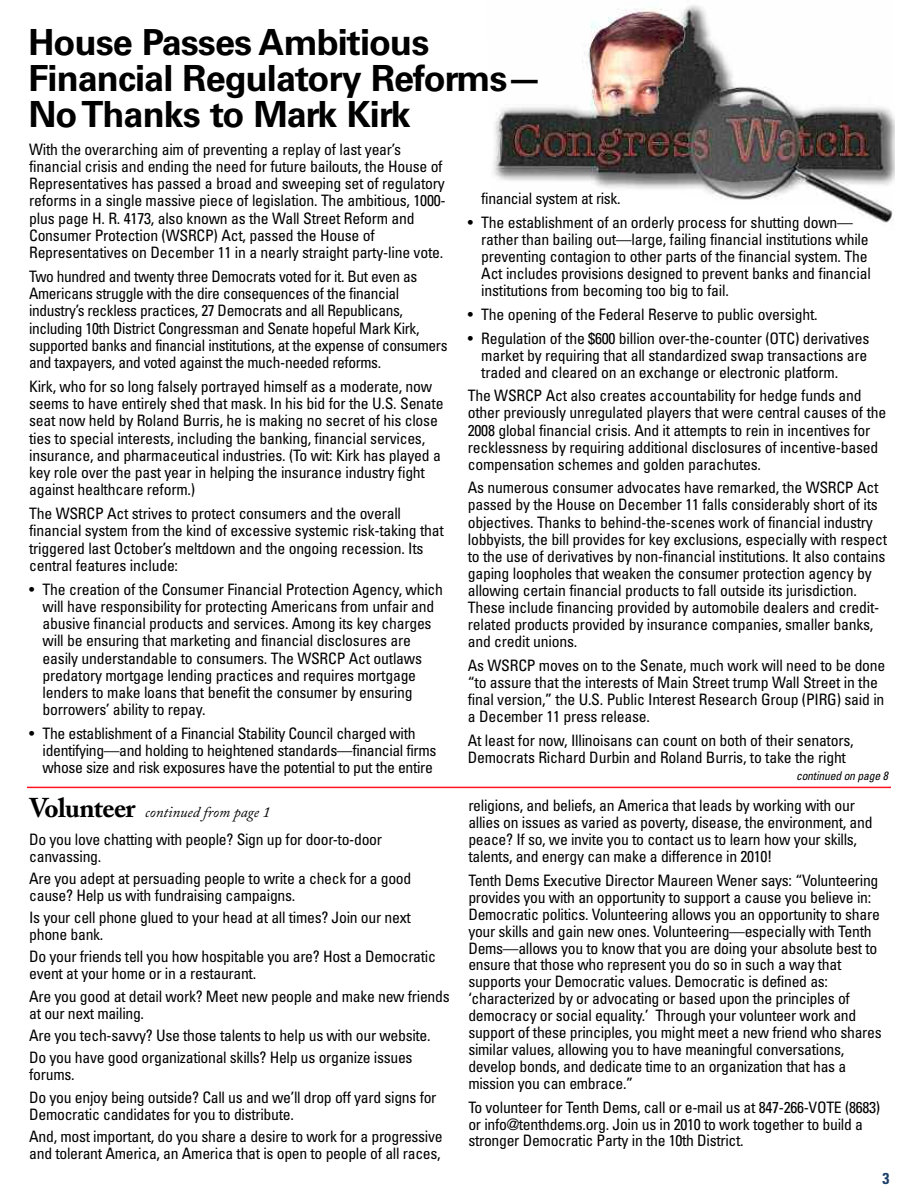
<style>
.page{position:relative;width:918px;height:1188px;background:#fff}
.page>*{position:absolute;margin:0;border:0;box-sizing:border-box;transform-origin:0 0}
.t1{font:700 36px/36px "Univers";letter-spacing:-.025em;color:#000}
.t2{font:condensed 15.75px/17.2px "Univers";letter-spacing:-.015em;color:#000}
.t3{font:700 condensed 15.75px "Univers";color:#1c3f68}
.t4{font:italic 15px "Adobe Caslon";color:#000}
.t5{font:italic condensed 12px "Univers";letter-spacing:-.015em;color:#000}
.s1{font-weight:700;font-style:normal;font-size:27px}
</style>
<div class="page">
<img style="left:493px;top:5px;width:402px;height:218px">
<hr style="left:27px;top:787px;width:864px;height:1px;background:#ff1521">
<h1 class="t1" style="left:28px;top:28px;width:516px">House Passes Ambitious<br>Financial Regulatory Reforms—<br>No Thanks to Mark Kirk</h1>
<p class="t2" style="left:29px;top:142px;width:418px">With the overarching aim of preventing a replay of last year’s financial crisis and ending the need for future bailouts, the House of Representatives has passed a broad and sweeping set of regulatory reforms in a single massive piece of legislation. The ambitious, 1000- plus page H. R. 4173, also known as the Wall Street Reform and Consumer Protection (WSRCP) Act, passed the House of Representatives on December 11 in a nearly straight party-line vote.</p>
<p class="t2" style="left:29px;top:269px;width:420px">Two hundred and twenty three Democrats voted for it. But even as Americans struggle with the dire consequences of the financial industry’s reckless practices, 27 Democrats and all Republicans, including 10th District Congressman and Senate hopeful Mark Kirk, supported banks and financial institutions, at the expense of consumers and taxpayers, and voted against the much-needed reforms.</p>
<p class="t2" style="left:29px;top:379px;width:416px">Kirk, who for so long falsely portrayed himself as a moderate, now seems to have entirely shed that mask. In his bid for the U.S. Senate seat now held by Roland Burris, he is making no secret of his close ties to special interests, including the banking, financial services, insurance, and pharmaceutical industries. (To wit: Kirk has played a key role over the past year in helping the insurance industry fight against healthcare reform.)</p>
<p class="t2" style="left:29px;top:506px;width:416px">The WSRCP Act strives to protect consumers and the overall financial system from the kind of excessive systemic risk-taking that triggered last October’s meltdown and the ongoing recession. Its central features include:</p>
<p class="t2" style="left:43px;top:582px;width:402px;text-indent:-13px">• The creation of the Consumer Financial Protection Agency, which will have responsibility for protecting Americans from unfair and abusive financial products and services. Among its key charges will be ensuring that marketing and financial disclosures are easily understandable to consumers. The WSRCP Act outlaws predatory mortgage lending practices and requires mortgage lenders to make loans that benefit the consumer by ensuring borrowers’ ability to repay.</p>
<p class="t2" style="left:43px;top:726px;width:395px;text-indent:-13px">• The establishment of a Financial Stability Council charged with identifying—and holding to heightened standards—financial firms whose size and risk exposures have the potential to put the entire</p>
<p class="t4" style="left:30px;top:807px;width:242px"><span class="s1">Volunteer</span> continued from page 1</p>
<p class="t2" style="left:29px;top:832px;width:354px">Do you love chatting with people? Sign up for door-to-door canvassing.</p>
<p class="t2" style="left:29px;top:871px;width:384px">Are you adept at persuading people to write a check for a good cause? Help us with fundraising campaigns.</p>
<p class="t2" style="left:29px;top:910px;width:383px">Is your cell phone glued to your head at all times? Join our next phone bank.</p>
<p class="t2" style="left:29px;top:950px;width:408px">Do your friends tell you how hospitable you are? Host a Democratic event at your home or in a restaurant.</p>
<p class="t2" style="left:29px;top:989px;width:422px">Are you good at detail work? Meet new people and make new friends at our next mailing.</p>
<p class="t2" style="left:29px;top:1026px;width:403px;line-height:22.4px">Are you tech-savvy? Use those talents to help us with our website.<br>Do you have good organizational skills? Help us organize issues</p>
<p class="t2" style="left:29px;top:1065px;width:409px;line-height:22.4px">forums.<br>Do you enjoy being outside? Call us and we’ll drop off yard signs for</p>
<p class="t2" style="left:29px;top:1104px;width:415px;line-height:22.4px">Democratic candidates for you to distribute.<br>And, most important, do you share a desire to work for a progressive</p>
<p class="t2" style="left:29px;top:1146px;width:413px">and tolerant America, an America that is open to people of all races,</p>
<p class="t2" style="left:481px;top:192px;width:141px">financial system at risk.</p>
<p class="t2" style="left:481px;top:215px;width:391px;text-indent:-13px">• The establishment of an orderly process for shutting down— rather than bailing out—large, failing financial institutions while preventing contagion to other parts of the financial system. The Act includes provisions designed to prevent banks and financial institutions from becoming too big to fail.</p>
<p class="t2" style="left:468px;top:307px;width:351px">• The opening of the Federal Reserve to public oversight.</p>
<p class="t2" style="left:481px;top:331px;width:390px;text-indent:-13px">• Regulation of the $600 billion over-the-counter (OTC) derivatives market by requiring that all standardized swap transactions are traded and cleared on an exchange or electronic platform.</p>
<p class="t2" style="left:468px;top:389px;width:420px">The WSRCP Act also creates accountability for hedge funds and other previously unregulated players that were central causes of the 2008 global financial crisis. And it attempts to rein in incentives for recklessness by requiring additional disclosures of incentive-based compensation schemes and golden parachutes.</p>
<p class="t2" style="left:468px;top:480px;width:421px">As numerous consumer advocates have remarked, the WSRCP Act passed by the House on December 11 falls considerably short of its objectives. Thanks to behind-the-scenes work of financial industry lobbyists, the bill provides for key exclusions, especially with respect to the use of derivatives by non-financial institutions. It also contains gaping loopholes that weaken the consumer protection agency by allowing certain financial products to fall outside its jurisdiction.<br>These include financing provided by automobile dealers and credit&shy;related products provided by insurance companies, smaller banks, and credit unions.</p>
<p class="t2" style="left:468px;top:658px;width:419px">As WSRCP moves on to the Senate, much work will need to be done “to assure that the interests of Main Street trump Wall Street in the final version,” the U.S. Public Interest Research Group (PIRG) said in a December 11 press release.</p>
<p class="t2" style="left:468px;top:733px;width:387px">At least for now, Illinoisans can count on both of their senators,<br>Democrats Richard Durbin and Roland Burris, to take the right</p>
<p class="t5" style="left:796px;top:771px;width:94px">continued on page 8</p>
<p class="t2" style="left:468px;top:799px;width:406px">religions, and beliefs, an America that leads by working with our allies on issues as varied as poverty, disease, the environment, and peace? If so, we invite you to contact us to learn how your skills, talents, and energy can make a difference in 2010!</p>
<p class="t2" style="left:468px;top:873px;width:415px">Tenth Dems Executive Director Maureen Wener says: “Volunteering provides you with an opportunity to support a cause you believe in:<br>Democratic politics. Volunteering allows you an opportunity to share your skills and gain new ones. Volunteering—especially with Tenth Dems—allows you to know that you are doing your absolute best to ensure that those who represent you do so in such a way that supports your Democratic values. Democratic is defined as: ‘characterized by or advocating or based upon the principles of democracy or social equality.’ Through your volunteer work and support of these principles, you might meet a new friend who shares similar values, allowing you to have meaningful conversations, develop bonds, and dedicate time to an organization that has a mission you can embrace.”</p>
<p class="t2" style="left:468px;top:1100px;width:413px">To volunteer for Tenth Dems, call or e-mail us at 847-266-VOTE (8683) or info@tenthdems.org. Join us in 2010 to work together to build a stronger Democratic Party in the 10th District.</p>
<p class="t3" style="left:883px;top:1172px;width:8px">3</p>
</div>
